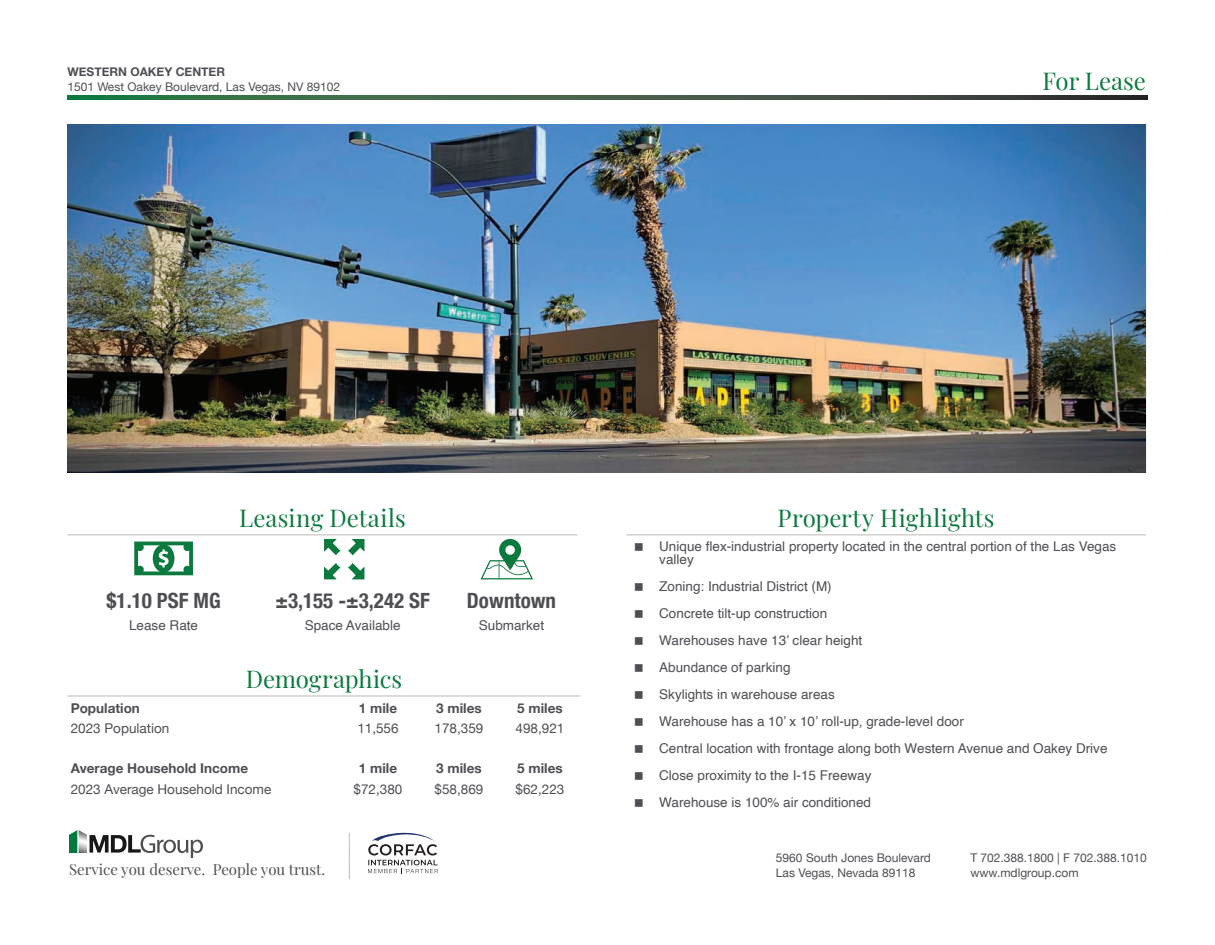
<style>
.page{position:relative;width:1215px;height:945px;background:#fff}
.page>*{position:absolute;margin:0;border:0;box-sizing:border-box;transform-origin:0 0}
.t1{font:24px "Playfair Display";letter-spacing:.005em;color:#0c793f}
.t2{font:700 condensed 21px "Helvetica Neue";color:#4e4f54}
.t3{font:15px "Playfair Display";color:#4e4f54}
.t4{font:13.5px/27px "Helvetica";color:#4e4f54}
.t5{font:13.5px "Helvetica Neue";color:#4e4f54}
.t6{font:700 13.5px "Helvetica Neue";color:#4e4f54}
.t7{font:12px/14.4px "Helvetica Neue";color:#4e4f54}
.t8{font:700 12px "Helvetica Neue";color:#4e4f54}
</style>
<div class="page">
<svg style="left:68px;top:95px;width:1080px;height:5px;background:#3b5b44"></svg>
<svg style="left:69px;top:830px;width:134px;height:28px"></svg>
<svg style="left:368px;top:833px;width:70px;height:41px"></svg>
<hr style="left:349px;top:833px;width:1px;height:46px;background:#4d4e4d">
<img style="left:68px;top:124px;width:1078px;height:348px">
<hr style="left:68px;top:534px;width:192px;height:2px;background:#d2d1ce">
<hr style="left:260px;top:534px;width:186px;height:2px;background:#d2d1ce">
<hr style="left:446px;top:534px;width:131px;height:2px;background:#d2d1ce">
<svg style="left:134px;top:542px;width:59px;height:33px"></svg>
<svg style="left:324px;top:539px;width:41px;height:40px"></svg>
<svg style="left:481px;top:539px;width:52px;height:40px"></svg>
<hr style="left:626px;top:534px;width:520px;height:2px;background:#d2d1ce">
<hr style="left:68px;top:695px;width:270px;height:2px;background:#d2d1ce">
<hr style="left:338px;top:695px;width:80px;height:2px;background:#d2d1ce">
<hr style="left:418px;top:695px;width:82px;height:2px;background:#d2d1ce">
<hr style="left:500px;top:695px;width:80px;height:2px;background:#d2d1ce">
<p class="t8" style="left:68px;top:63px;width:159px">WESTERN OAKEY CENTER</p>
<p class="t7" style="left:68px;top:80px;width:274px">1501 West Oakey Boulevard, Las Vegas, NV 89102</p>
<h1 class="t1" style="left:1043px;top:62px;width:105px">For Lease</h1>
<h1 class="t1" style="left:239px;top:500px;width:168px">Leasing Details</h1>
<h2 class="t2" style="left:107px;top:583px;width:116px">$1.10 PSF MG</h2>
<h2 class="t2" style="left:275px;top:583px;width:156px">±3,155 -±3,242 SF</h2>
<h2 class="t2" style="left:467px;top:583px;width:91px">Downtown</h2>
<p class="t4" style="left:129px;top:613px;width:71px">Lease Rate</p>
<p class="t4" style="left:305px;top:613px;width:97px">Space Available</p>
<p class="t4" style="left:479px;top:613px;width:67px">Submarket</p>
<h1 class="t1" style="left:246px;top:660px;width:158px">Demographics</h1>
<p class="t6" style="left:71px;top:697px;width:71px">Population</p>
<p class="t6" style="left:359px;top:697px;width:40px">1 mile</p>
<p class="t6" style="left:436px;top:697px;width:47px">3 miles</p>
<p class="t6" style="left:517px;top:697px;width:47px">5 miles</p>
<p class="t5" style="left:71px;top:718px;width:100px">2023 Population</p>
<p class="t5" style="left:357px;top:718px;width:43px">11,556</p>
<p class="t5" style="left:435px;top:718px;width:50px">178,359</p>
<p class="t5" style="left:516px;top:718px;width:50px">498,921</p>
<p class="t6" style="left:71px;top:758px;width:179px">Average Household Income</p>
<p class="t6" style="left:359px;top:758px;width:40px">1 mile</p>
<p class="t6" style="left:436px;top:758px;width:47px">3 miles</p>
<p class="t6" style="left:517px;top:758px;width:47px">5 miles</p>
<p class="t5" style="left:71px;top:779px;width:202px">2023 Average Household Income</p>
<p class="t5" style="left:354px;top:779px;width:50px">$72,380</p>
<p class="t5" style="left:435px;top:779px;width:50px">$58,869</p>
<p class="t5" style="left:516px;top:779px;width:50px">$62,223</p>
<h1 class="t1" style="left:778px;top:500px;width:219px">Property Highlights</h1>
<p class="t4" style="left:659px;top:540px;width:459px;line-height:13.5px">Unique flex-industrial property located in the central portion of the Las Vegas valley</p>
<p class="t4" style="left:659px;top:574px;width:450px">Zoning: Industrial District (M)<br>Concrete tilt-up construction<br>Warehouses have 13’ clear height<br>Abundance of parking<br>Skylights in warehouse areas<br>Warehouse has a 10’ x 10’ roll-up, grade-level door<br>Central location with frontage along both Western Avenue and Oakey Drive Close proximity to the I-15 Freeway<br>Warehouse is 100% air conditioned</p>
<p class="t7" style="left:776px;top:852px;width:156px">5960 South Jones Boulevard<br>Las Vegas, Nevada 89118</p>
<p class="t7" style="left:970px;top:852px;width:178px">T 702.388.1800 | F 702.388.1010</p>
<p class="t3" style="left:69px;top:857px;width:258px">Service you deserve. People you trust.</p>
<p class="t7" style="left:970px;top:866px;width:110px">www.mdlgroup.com</p>
</div>
